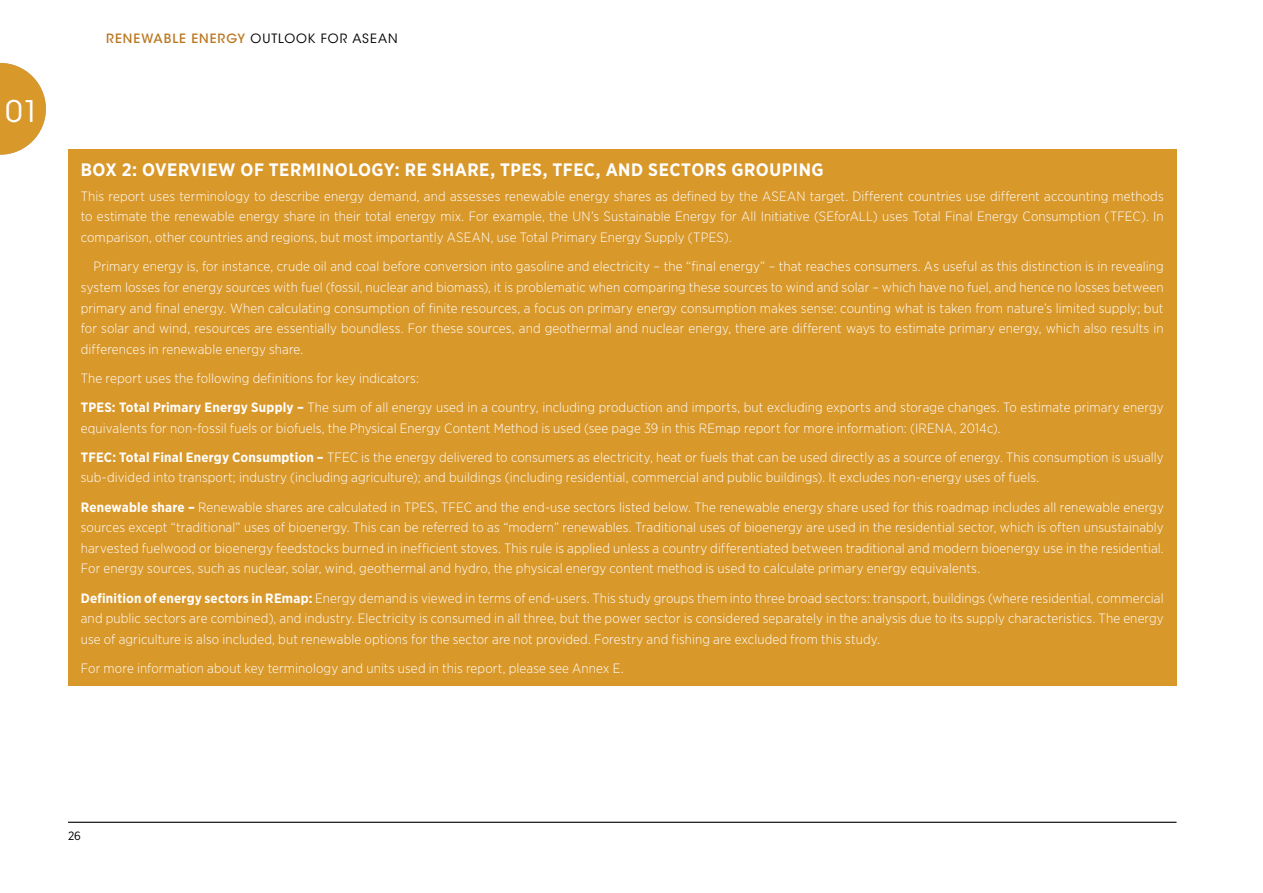
<style>
.page{position:relative;width:1263px;height:893px;background:#fff}
.page>*{position:absolute;margin:0;border:0;box-sizing:border-box;transform-origin:0 0}
.t1{font:29.7px "ITC Avant Garde Std";color:#fff}
.Box-ZÜ-1-1{font:700 18px "Gotham Narrow";letter-spacing:.03em;color:#fff}
.Boxtext_oE{font:300 13.5px/20.7px "Gotham Narrow";letter-spacing:.01em;color:#fff}
.Boxtext{font:300 13.5px/20.7px "Gotham Narrow";letter-spacing:.005em;color:#fff;text-align:justify}
.t2{font:500 12.75px "ITC Avant Garde Std";letter-spacing:.075em;color:#ba7721}
.t3{font:12px "Gotham Narrow";color:#000}
.s1{font-weight:400;color:#000}
.s2{font-weight:700}
</style>
<div class="page">
<hr style="left:68px;top:822px;width:1108px;height:1px;background:#000">
<svg style="left:0;top:63px;width:46px;height:92px"></svg>
<div style="left:68px;top:149px;width:1108px;height:537px;background:#d9982a"></div>
<h1 class="t1" style="left:6px;top:93px;width:36px">01</h1>
<p class="t2" style="left:106px;top:30px;width:293px">RENEWABLE ENERGY <span class="s1">OUTLOOK FOR ASEAN</span></p>
<p class="Box-ZÜ-1-1" style="left:81px;top:158px;width:744px">BOX 2: OVERVIEW OF TERMINOLOGY: RE SHARE, TPES, TFEC, AND SECTORS GROUPING</p>
<p class="Boxtext_oE" style="left:81px;top:185px;width:1084px;text-align:justify">This report uses terminology to describe energy demand, and assesses renewable energy shares as defined by the ASEAN target. Different countries use different accounting methods to estimate the renewable energy share in their total energy mix. For example, the UN’s Sustainable Energy for All Initiative (SEforALL) uses Total Final Energy Consumption (TFEC). In comparison, other countries and regions, but most importantly ASEAN, use Total Primary Energy Supply (TPES).</p>
<p class="Boxtext" style="left:81px;top:256px;width:1084px;text-indent:13px">Primary energy is, for instance, crude oil and coal before conversion into gasoline and electricity – the “final energy” – that reaches consumers. As useful as this distinction is in revealing system losses for energy sources with fuel (fossil, nuclear and biomass), it is problematic when comparing these sources to wind and solar – which have no fuel, and hence no losses between primary and final energy. When calculating consumption of finite resources, a focus on primary energy consumption makes sense: counting what is taken from nature’s limited supply; but for solar and wind, resources are essentially boundless. For these sources, and geothermal and nuclear energy, there are different ways to estimate primary energy, which also results in differences in renewable energy share.</p>
<p class="Boxtext_oE" style="left:81px;top:367px;width:340px">The report uses the following definitions for key indicators:</p>
<p class="Boxtext_oE" style="left:81px;top:397px;width:1084px"><span class="s2">TPES: Total Primary Energy Supply –</span> The sum of all energy used in a country, including production and imports, but excluding exports and storage changes. To estimate primary energy equivalents for non-fossil fuels or biofuels, the Physical Energy Content Method is used (see page 39 in this REmap report for more information: (IRENA, 2014c).</p>
<p class="Boxtext_oE" style="left:81px;top:446px;width:1084px"><span class="s2">TFEC: Total Final Energy Consumption –</span> TFEC is the energy delivered to consumers as electricity, heat or fuels that can be used directly as a source of energy. This consumption is usually sub-divided into transport; industry (including agriculture); and buildings (including residential, commercial and public buildings). It excludes non-energy uses of fuels.</p>
<p class="Boxtext_oE" style="left:81px;top:496px;width:1084px"><span class="s2">Renewable share –</span> Renewable shares are calculated in TPES, TFEC and the end-use sectors listed below. The renewable energy share used for this roadmap includes all renewable energy sources except “traditional” uses of bioenergy. This can be referred to as “modern” renewables. Traditional uses of bioenergy are used in the residential sector, which is often unsustainably harvested fuelwood or bioenergy feedstocks burned in inefficient stoves. This rule is applied unless a country differentiated between traditional and modern bioenergy use in the residential.<br>For energy sources, such as nuclear, solar, wind, geothermal and hydro, the physical energy content method is used to calculate primary energy equivalents.</p>
<p class="Boxtext_oE" style="left:81px;top:587px;width:1084px;text-align:justify"><span class="s2">Definition of energy sectors in REmap:</span> Energy demand is viewed in terms of end-users. This study groups them into three broad sectors: transport, buildings (where residential, commercial and public sectors are combined), and industry. Electricity is consumed in all three, but the power sector is considered separately in the analysis due to its supply characteristics. The energy use of agriculture is also included, but renewable options for the sector are not provided. Forestry and fishing are excluded from this study.</p>
<p class="Boxtext_oE" style="left:81px;top:657px;width:542px">For more information about key terminology and units used in this report, please see Annex E.</p>
<p class="t3" style="left:68px;top:828px;width:14px">26</p>
</div>
